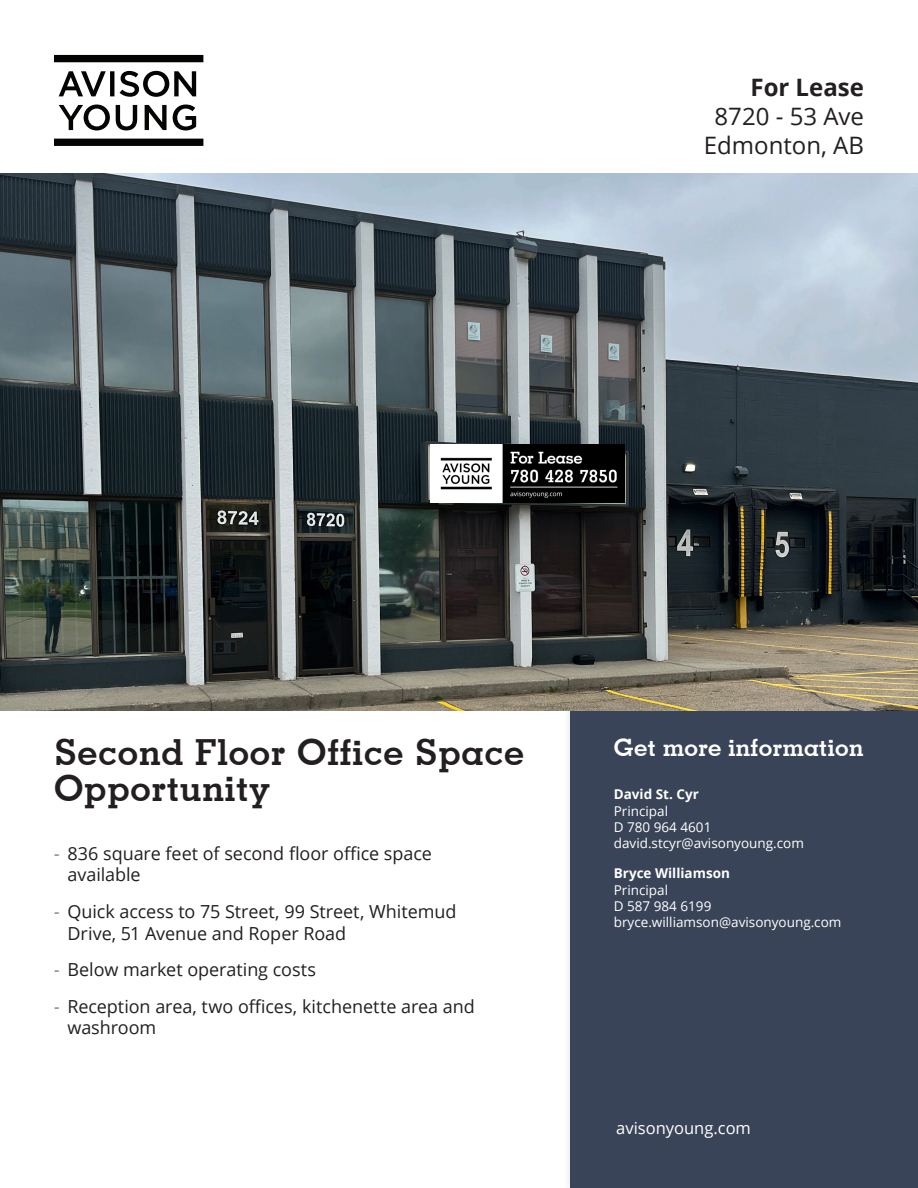
<style>
.page{position:relative;width:918px;height:1188px;background:#fff}
.page>*{position:absolute;margin:0;border:0;box-sizing:border-box;transform-origin:0 0}
.t1{font:700 36px "Geometric Slab 703 BT";letter-spacing:.025em;color:#231f20}
.t2{font:24px "Open Sans";color:#231f20}
.More_info_block_whit{font:700 24px "Geometric Slab 703 BT";letter-spacing:.015em;color:#fff}
.t3{font:700 24px "Open Sans";color:#231f20}
.t4{font:18px/21.6px "Open Sans";letter-spacing:-.005em;color:#231f20}
.AY_website{font:16.5px "Open Sans";color:#fff}
.t5{font:13.5px/16.2px "Open Sans";color:#fff}
.t6{font:700 13.5px "Open Sans";color:#fff}
.s1{font-family:"Myriad Pro";font-weight:300}
</style>
<div class="page">
<div style="left:563px;top:683px;width:355px;height:505px;background:#231f20;opacity:.15"></div>
<div style="left:571px;top:691px;width:347px;height:497px;background:#3a4458"></div>
<svg style="left:54px;top:55px;width:149px;height:7px"></svg>
<svg style="left:54px;top:139px;width:149px;height:7px"></svg>
<svg style="left:59px;top:71px;width:55px;height:25px"></svg>
<svg style="left:120px;top:71px;width:76px;height:26px"></svg>
<svg style="left:59px;top:105px;width:51px;height:25px"></svg>
<svg style="left:116px;top:105px;width:21px;height:25px"></svg>
<svg style="left:145px;top:105px;width:22px;height:25px"></svg>
<svg style="left:173px;top:105px;width:23px;height:25px"></svg>
<img style="left:0;top:174px;width:918px;height:536px">
<img style="left:430px;top:445px;width:195px;height:58px">
<p class="t3" style="left:750px;top:71px;width:115px">For Lease</p>
<p class="t2" style="left:715px;top:100px;width:151px">8720 - 53 Ave</p>
<p class="t2" style="left:704px;top:129px;width:162px">Edmonton, AB</p>
<p class="t1" style="left:54px;top:731px;width:472px">Second Floor Office Space</p>
<p class="More_info_block_whit" style="left:614px;top:733px;width:251px">Get more information</p>
<p class="t1" style="left:54px;top:767px;width:217px">Opportunity</p>
<p class="t4" style="left:68px;top:842px;width:366px;text-indent:-14px"><span class="s1">-</span> 836 square feet of second floor office space available</p>
<p class="t4" style="left:68px;top:900px;width:390px;text-indent:-14px"><span class="s1">-</span> Quick access to 75 Street, 99 Street, Whitemud<br>Drive, 51 Avenue and Roper Road</p>
<p class="t4" style="left:54px;top:958px;width:264px"><span class="s1">-</span> Below market operating costs</p>
<p class="t4" style="left:68px;top:995px;width:409px;text-indent:-14px"><span class="s1">-</span> Reception area, two offices, kitchenette area and washroom</p>
<p class="t6" style="left:614px;top:785px;width:87px">David St. Cyr</p>
<p class="t5" style="left:614px;top:802px;width:56px">Principal</p>
<p class="t5" style="left:614px;top:818px;width:192px">D 780 964 4601 david.stcyr@avisonyoung.com</p>
<p class="t6" style="left:614px;top:864px;width:118px">Bryce Williamson</p>
<p class="t5" style="left:614px;top:881px;width:56px">Principal</p>
<p class="t5" style="left:614px;top:898px;width:229px">D 587 984 6199 bryce.williamson@avisonyoung.com</p>
<p class="AY_website" style="left:616px;top:1117px;width:136px">avisonyoung.com</p>
</div>
